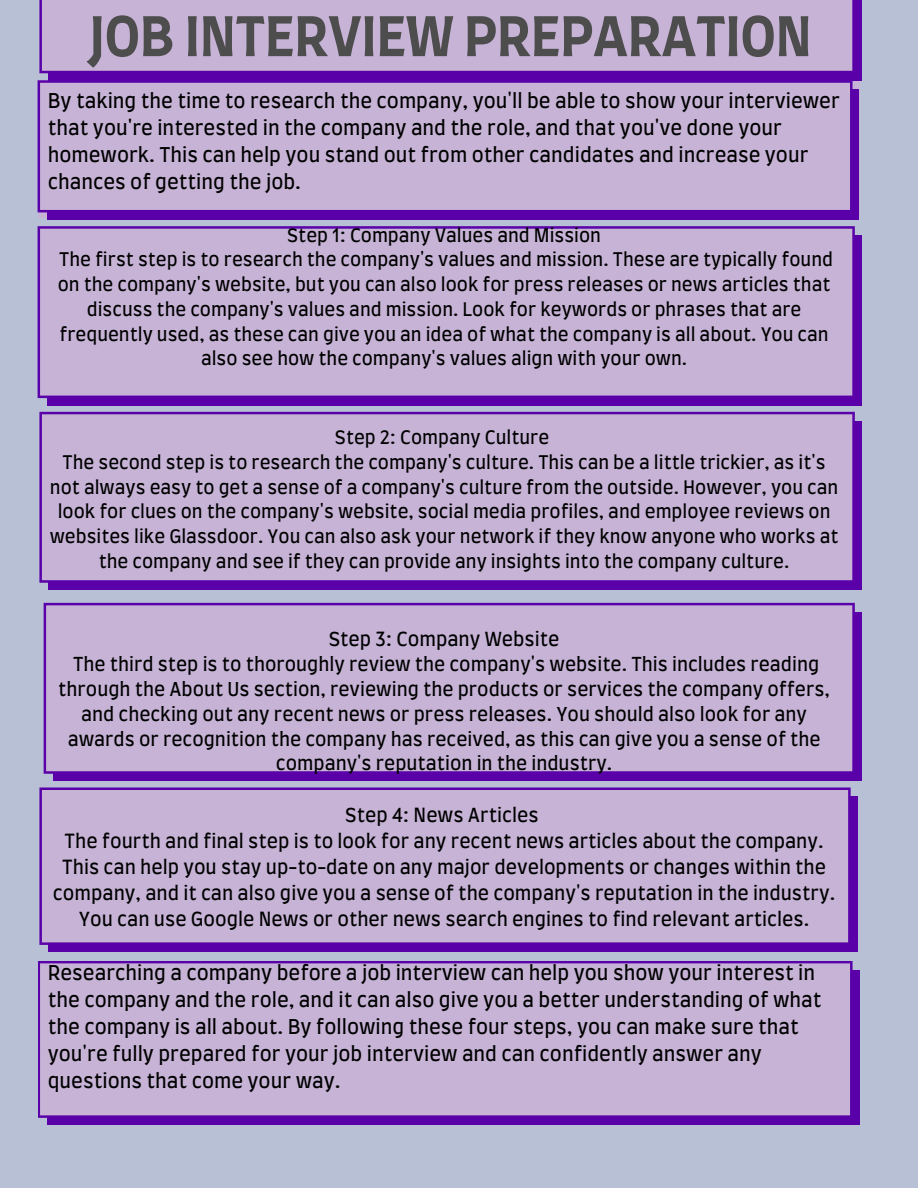
<style>
.page{position:relative;width:918px;height:1188px;background:#b8c0d6}
.page>*{position:absolute;margin:0;border:0;box-sizing:border-box;transform-origin:0 0}
.t1{font:700 53.25px "Farro";color:#4d4d4d}
.t2{font:19.5px/27px "Farro";color:#000}
.t3{font:18.75px/25.8px "Farro";color:#000;text-align:center}
.t4{font:18.45px/24.8px "Farro";color:#000;text-align:center}
.t5{font:18px/24.8px "Farro";color:#000;text-align:center}
</style>
<div class="page">
<div style="left:47px;top:236px;width:815px;height:169px;background:#5900a8"></div>
<div style="left:38px;top:226px;width:817px;height:172px;background:#c6b3d6"></div>
<div style="left:53px;top:612px;width:809px;height:169px;background:#5900a8"></div>
<div style="left:44px;top:603px;width:811px;height:171px;background:#c6b3d6"></div>
<div style="left:47px;top:90px;width:812px;height:129px;background:#5900a8"></div>
<div style="left:38px;top:80px;width:815px;height:132px;background:#c6b3d6"></div>
<div style="left:49px;top:421px;width:813px;height:169px;background:#5900a8"></div>
<svg style="left:39px;top:412px;width:816px;height:171px;background:#c0a9d3"></svg>
<div style="left:49px;top:797px;width:809px;height:155px;background:#5900a8"></div>
<div style="left:39px;top:788px;width:812px;height:157px;background:#c6b3d6"></div>
<div style="left:47px;top:970px;width:813px;height:154px;background:#5900a8"></div>
<div style="left:38px;top:961px;width:815px;height:157px;background:#c6b3d6"></div>
<div style="left:49px;top:0;width:813px;height:80px;background:#5900a8"></div>
<div style="left:39px;top:0;width:814px;height:73px;background:#c6b3d6"></div>
<p class="t1" style="left:89px;top:14px;width:724px">JOB INTERVIEW PREPARATION</p>
<p class="t2" style="left:48px;top:89px;width:794px">By taking the time to research the company, you'll be able to show your interviewer that you're interested in the company and the role, and that you've done your homework. This can help you stand out from other candidates and increase your chances of getting the job.</p>
<p class="t5" style="left:287px;top:224px;width:315px">Step 1: Company Values and Mission</p>
<p class="t5" style="left:58px;top:249px;width:777px">The first step is to research the company's values and mission. These are typically found on the company's website, but you can also look for press releases or news articles that discuss the company's values and mission. Look for keywords or phrases that are frequently used, as these can give you an idea of what the company is all about. You can also see how the company's values align with your own.</p>
<p class="t5" style="left:335px;top:426px;width:216px">Step 2: Company Culture</p>
<p class="t5" style="left:50px;top:451px;width:790px">The second step is to research the company's culture. This can be a little trickier, as it's not always easy to get a sense of a company's culture from the outside. However, you can look for clues on the company's website, social media profiles, and employee reviews on websites like Glassdoor. You can also ask your network if they know anyone who works at the company and see if they can provide any insights into the company culture.</p>
<p class="t3" style="left:329px;top:627px;width:232px">Step 3: Company Website</p>
<p class="t4" style="left:58px;top:654px;width:773px">The third step is to thoroughly review the company's website. This includes reading through the About Us section, reviewing the products or services the company offers, and checking out any recent news or press releases. You should also look for any awards or recognition the company has received, as this can give you a sense of the company's reputation in the industry.</p>
<p class="t3" style="left:345px;top:804px;width:195px">Step 4: News Articles</p>
<p class="t3" style="left:53px;top:830px;width:784px">The fourth and final step is to look for any recent news articles about the company.<br>This can help you stay up-to-date on any major developments or changes within the company, and it can also give you a sense of the company's reputation in the industry.<br>You can use Google News or other news search engines to find relevant articles.</p>
<p class="t2" style="left:48px;top:960px;width:775px">Researching a company before a job interview can help you show your interest in the company and the role, and it can also give you a better understanding of what the company is all about. By following these four steps, you can make sure that you're fully prepared for your job interview and can confidently answer any questions that come your way.</p>
</div>
